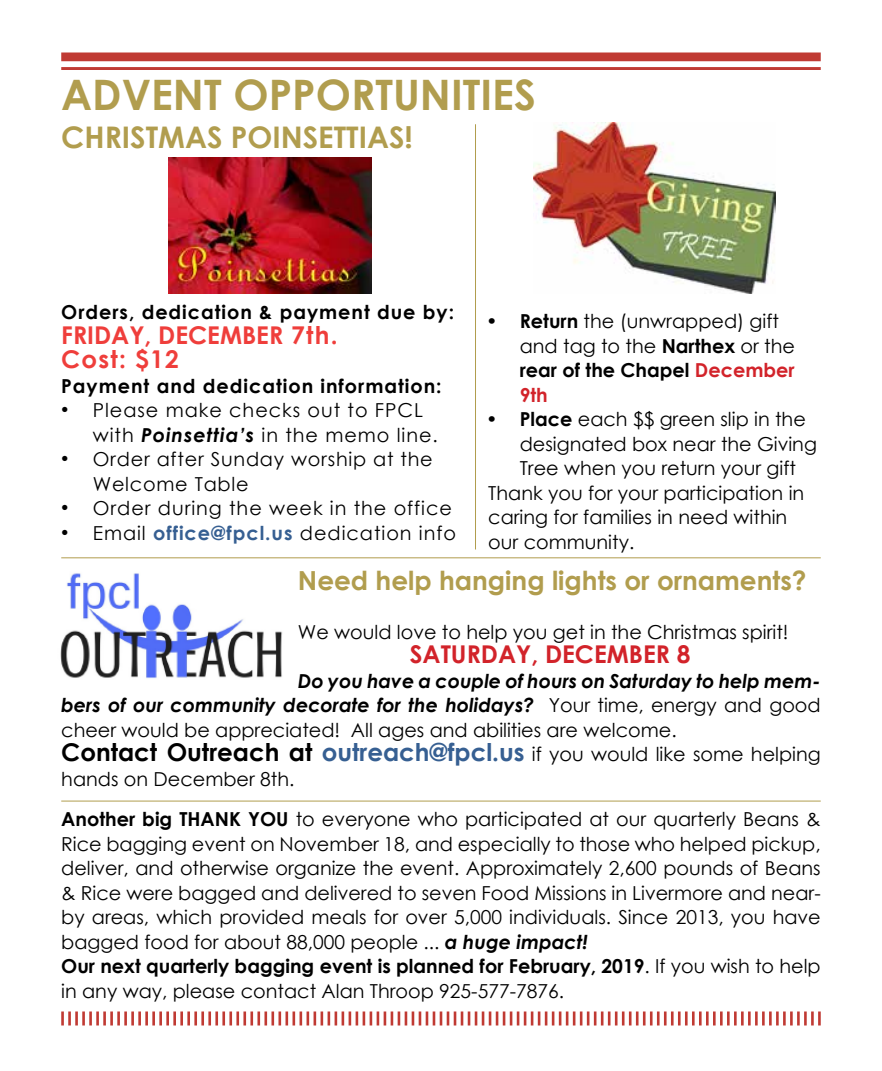
<style>
.page{position:relative;width:882px;height:1071px;background:#fff}
.page>*{position:absolute;margin:0;border:0;box-sizing:border-box;transform-origin:0 0}
.t1{font:700 42px "Century Gothic";color:#b19d4e}
.t2{font:700 29.75px "Century Gothic";color:#b19d4e}
.t3{font:700 26.25px "Century Gothic";color:#b19d4e}
.t4{font:700 24.5px/24.5px "Century Gothic";color:#ef3e3b}
.t5{font:700 24.5px "Century Gothic";color:#d2232a}
.t6{font:19.25px/24.5px "Century Gothic";color:#000}
.t7{font:19.25px/24.5px "Century Gothic";letter-spacing:.05em;color:#000}
.t8{font:700 19.25px "Century Gothic";letter-spacing:.05em;color:#000}
.t9{font:19.25px/24.5px "Century Gothic";letter-spacing:.04em;color:#000}
.s1{font-family:"Arial";font-size:21px}
.s2{font-weight:700;font-style:italic}
.s3{font-weight:700;color:#365f92}
.s4{font-weight:700;font-size:24.5px}
.s5{font-weight:700;font-size:24.5px;color:#365f92}
.s6{font-family:"Times New Roman";font-weight:700;font-size:21px}
.s7{font-weight:700}
.s8{font-weight:700;color:#d2232a}
</style>
<div class="page">
<div style="left:61px;top:52px;width:760px;height:9px;background:#c03a33"></div>
<hr style="left:61px;top:67px;width:760px;height:3px;background:#c03a33">
<hr style="left:61px;top:1012px;width:3px;height:14px;background:#c03a33">
<hr style="left:68px;top:1012px;width:3px;height:14px;background:#c03a33">
<hr style="left:75px;top:1012px;width:3px;height:14px;background:#c03a33">
<hr style="left:82px;top:1012px;width:3px;height:14px;background:#c03a33">
<hr style="left:89px;top:1012px;width:3px;height:14px;background:#c03a33">
<hr style="left:96px;top:1012px;width:3px;height:14px;background:#c03a33">
<hr style="left:103px;top:1012px;width:3px;height:14px;background:#c03a33">
<hr style="left:110px;top:1012px;width:3px;height:14px;background:#c03a33">
<hr style="left:117px;top:1012px;width:3px;height:14px;background:#c03a33">
<hr style="left:124px;top:1012px;width:3px;height:14px;background:#c03a33">
<hr style="left:131px;top:1012px;width:3px;height:14px;background:#c03a33">
<hr style="left:138px;top:1012px;width:3px;height:14px;background:#c03a33">
<hr style="left:145px;top:1012px;width:3px;height:14px;background:#c03a33">
<hr style="left:152px;top:1012px;width:3px;height:14px;background:#c03a33">
<hr style="left:159px;top:1012px;width:3px;height:14px;background:#c03a33">
<hr style="left:166px;top:1012px;width:3px;height:14px;background:#c03a33">
<hr style="left:173px;top:1012px;width:3px;height:14px;background:#c03a33">
<hr style="left:180px;top:1012px;width:3px;height:14px;background:#c03a33">
<hr style="left:187px;top:1012px;width:3px;height:14px;background:#c03a33">
<hr style="left:194px;top:1012px;width:3px;height:14px;background:#c03a33">
<hr style="left:201px;top:1012px;width:3px;height:14px;background:#c03a33">
<hr style="left:208px;top:1012px;width:3px;height:14px;background:#c03a33">
<hr style="left:215px;top:1012px;width:3px;height:14px;background:#c03a33">
<hr style="left:222px;top:1012px;width:3px;height:14px;background:#c03a33">
<hr style="left:229px;top:1012px;width:3px;height:14px;background:#c03a33">
<hr style="left:236px;top:1012px;width:3px;height:14px;background:#c03a33">
<hr style="left:243px;top:1012px;width:3px;height:14px;background:#c03a33">
<hr style="left:250px;top:1012px;width:3px;height:14px;background:#c03a33">
<hr style="left:257px;top:1012px;width:3px;height:14px;background:#c03a33">
<hr style="left:264px;top:1012px;width:3px;height:14px;background:#c03a33">
<hr style="left:271px;top:1012px;width:3px;height:14px;background:#c03a33">
<svg style="left:279px;top:1012px;width:324px;height:14px"></svg>
<hr style="left:608px;top:1012px;width:3px;height:14px;background:#c03a33">
<hr style="left:615px;top:1012px;width:3px;height:14px;background:#c03a33">
<hr style="left:622px;top:1012px;width:3px;height:14px;background:#c03a33">
<hr style="left:629px;top:1012px;width:3px;height:14px;background:#c03a33">
<hr style="left:636px;top:1012px;width:3px;height:14px;background:#c03a33">
<hr style="left:643px;top:1012px;width:3px;height:14px;background:#c03a33">
<hr style="left:650px;top:1012px;width:3px;height:14px;background:#c03a33">
<hr style="left:657px;top:1012px;width:3px;height:14px;background:#c03a33">
<hr style="left:664px;top:1012px;width:3px;height:14px;background:#c03a33">
<hr style="left:671px;top:1012px;width:3px;height:14px;background:#c03a33">
<hr style="left:678px;top:1012px;width:3px;height:14px;background:#c03a33">
<hr style="left:685px;top:1012px;width:3px;height:14px;background:#c03a33">
<hr style="left:692px;top:1012px;width:3px;height:14px;background:#c03a33">
<hr style="left:699px;top:1012px;width:3px;height:14px;background:#c03a33">
<hr style="left:706px;top:1012px;width:3px;height:14px;background:#c03a33">
<hr style="left:713px;top:1012px;width:3px;height:14px;background:#c03a33">
<hr style="left:720px;top:1012px;width:3px;height:14px;background:#c03a33">
<hr style="left:727px;top:1012px;width:3px;height:14px;background:#c03a33">
<hr style="left:734px;top:1012px;width:3px;height:14px;background:#c03a33">
<hr style="left:741px;top:1012px;width:3px;height:14px;background:#c03a33">
<hr style="left:748px;top:1012px;width:3px;height:14px;background:#c03a33">
<hr style="left:755px;top:1012px;width:3px;height:14px;background:#c03a33">
<hr style="left:762px;top:1012px;width:3px;height:14px;background:#c03a33">
<hr style="left:769px;top:1012px;width:3px;height:14px;background:#c03a33">
<hr style="left:776px;top:1012px;width:3px;height:14px;background:#c03a33">
<hr style="left:783px;top:1012px;width:3px;height:14px;background:#c03a33">
<hr style="left:790px;top:1012px;width:3px;height:14px;background:#c03a33">
<hr style="left:797px;top:1012px;width:3px;height:14px;background:#c03a33">
<hr style="left:804px;top:1012px;width:3px;height:14px;background:#c03a33">
<hr style="left:811px;top:1012px;width:3px;height:14px;background:#c03a33">
<hr style="left:818px;top:1012px;width:3px;height:14px;background:#c03a33">
<img style="left:533px;top:122px;width:243px;height:171px">
<img style="left:168px;top:157px;width:204px;height:136px">
<img style="left:60px;top:573px;width:222px;height:106px">
<hr style="left:475px;top:124px;width:1px;height:426px;background:#b19d4e">
<hr style="left:61px;top:558px;width:760px;height:1px;background:#b19d4e">
<hr style="left:61px;top:801px;width:760px;height:1px;background:#b19d4e">
<h1 class="t1" style="left:61px;top:63px;width:476px">ADVENT OPPORTUNITIES</h1>
<h2 class="t2" style="left:61px;top:114px;width:353px">CHRISTMAS POINSETTIAS!</h2>
<p class="t8" style="left:61px;top:297px;width:394px">Orders, dedication &amp; payment due by:</p>
<p class="t4" style="left:61px;top:321px;width:278px">FRIDAY, DECEMBER 7th.<br>Cost: $12</p>
<p class="t8" style="left:61px;top:371px;width:382px">Payment and dedication information:</p>
<p class="t7" style="left:93px;top:398px;width:347px;text-indent:-32px"><span class="s1">•</span> Please make checks out to FPCL with <span class="s2">Poinsettia’s</span> in the memo line.</p>
<p class="t9" style="left:93px;top:447px;width:342px;text-indent:-32px"><span class="s1">•</span> Order after Sunday worship at the<br>Welcome Table</p>
<p class="t7" style="left:61px;top:496px;width:392px"><span class="s1">•</span> Order during the week in the office</p>
<p class="t7" style="left:61px;top:520px;width:396px"><span class="s1">•</span> Email <span class="s3">office@fpcl.us</span> dedication info</p>
<h3 class="t3" style="left:298px;top:560px;width:510px">Need help hanging lights or ornaments?</h3>
<p class="t6" style="left:298px;top:619px;width:492px">We would love to help you get in the Christmas spirit!</p>
<p class="t5" style="left:410px;top:636px;width:282px">SATURDAY, DECEMBER 8</p>
<p class="t6" style="left:61px;top:668px;width:761px;text-indent:237px"><span class="s2">Do you have a couple of hours on Saturday to help mem&shy;bers of our community decorate for the holidays?</span> Your time, energy and good cheer would be appreciated! All ages and abilities are welcome.<br><span class="s4">Contact Outreach at</span> <span class="s5">outreach@fpcl.us</span> if you would like some helping hands on December 8th.</p>
<p class="t6" style="left:520px;top:309px;width:277px;text-indent:-32px"><span class="s6">•</span> <span class="s7">Return</span> the (unwrapped) gift and tag to the <span class="s7">Narthex</span> or the <span class="s7">rear of the Chapel</span> <span class="s8">December<br>9th</span></p>
<p class="t6" style="left:488px;top:407px;width:319px"><span class="s6">•</span> <span class="s7">Place</span> each $$ green slip in the</p>
<p class="t6" style="left:520px;top:431px;width:299px">designated box near the Giving</p>
<p class="t6" style="left:520px;top:456px;width:278px">Tree when you return your gift</p>
<p class="t6" style="left:488px;top:480px;width:318px">Thank you for your participation in</p>
<p class="t6" style="left:488px;top:505px;width:301px">caring for families in need within</p>
<p class="t6" style="left:488px;top:529px;width:148px">our community.</p>
<p class="t6" style="left:61px;top:807px;width:761px"><span class="s7">Another big THANK YOU</span> to everyone who participated at our quarterly Beans &amp; Rice bagging event on November 18, and especially to those who helped pickup, deliver, and otherwise organize the event. Approximately 2,600 pounds of Beans &amp; Rice were bagged and delivered to seven Food Missions in Livermore and near&shy;by areas, which provided meals for over 5,000 individuals. Since 2013, you have bagged food for about 88,000 people ... <span class="s2">a huge impact!<br></span><span class="s7">Our next quarterly bagging event is planned for February, 2019</span>. If you wish to help in any way, please contact Alan Throop 925-577-7876.</p>
</div>
